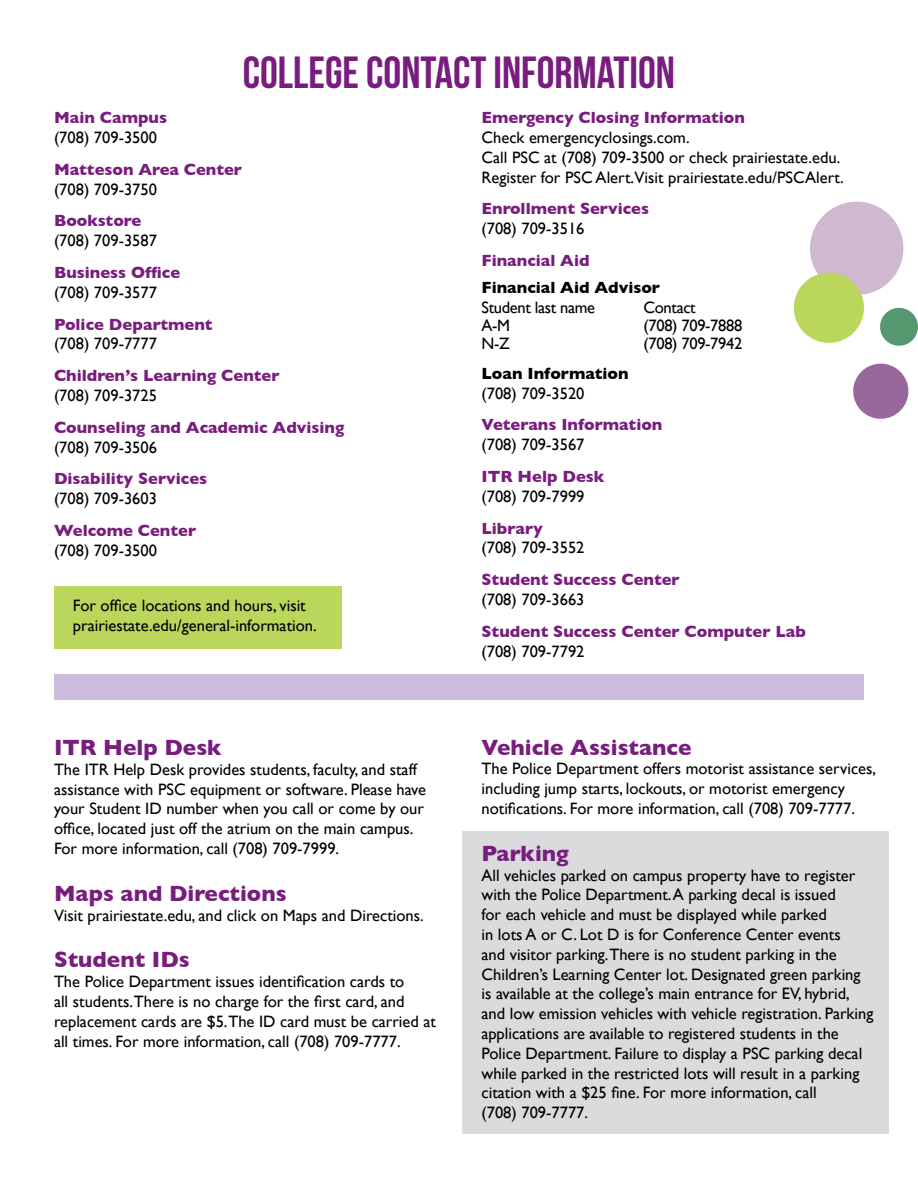
<style>
.page{position:relative;width:918px;height:1188px;background:#fff}
.page>*{position:absolute;margin:0;border:0;box-sizing:border-box;transform-origin:0 0}
.t1{font:45px "Bebas Neue";color:#781d7e}
.t2{font:700 22.5px "Gill Sans";color:#781d7e}
.t3{font:16.5px/19.8px "Gill Sans";color:#000}
.t4{font:700 16.5px "Gill Sans";color:#781d7e}
.t5{font:16.5px "Gill Sans";letter-spacing:-.02em;color:#000}
.t6{font:700 16.5px "Gill Sans";color:#000}
</style>
<div class="page">
<div style="left:54px;top:586px;width:288px;height:63px;background:#bad75b"></div>
<div style="left:54px;top:674px;width:810px;height:25px;background:#ccbddc"></div>
<div style="left:462px;top:832px;width:427px;height:302px;background:#dadbdd"></div>
<svg style="left:853px;top:363px;width:56px;height:56px"></svg>
<svg style="left:793px;top:201px;width:125px;height:145px"></svg>
<h1 class="t1" style="left:243px;top:48px;width:434px">COLLEGE CONTACT INFORMATION</h1>
<p class="t4" style="left:482px;top:108px;width:265px">Emergency Closing Information</p>
<p class="t3" style="left:482px;top:127px;width:364px">Check emergencyclosings.com.<br>Call PSC at (708) 709-3500 or check prairiestate.edu.<br>Register for PSC Alert.Visit prairiestate.edu/PSCAlert.</p>
<p class="t4" style="left:482px;top:199px;width:169px">Enrollment Services</p>
<p class="t3" style="left:482px;top:219px;width:105px">(708) 709-3516</p>
<p class="t4" style="left:482px;top:251px;width:110px">Financial Aid</p>
<p class="t6" style="left:482px;top:278px;width:180px">Financial Aid Advisor</p>
<p class="t5" style="left:482px;top:298px;width:115px">Student last name</p>
<p class="t5" style="left:643px;top:298px;width:54px">Contact</p>
<p class="t3" style="left:482px;top:315px;width:30px">A-M</p>
<p class="t5" style="left:644px;top:316px;width:100px">(708) 709-7888</p>
<p class="t3" style="left:482px;top:333px;width:30px">N-Z</p>
<p class="t5" style="left:644px;top:334px;width:100px">(708) 709-7942</p>
<p class="t6" style="left:482px;top:364px;width:149px">Loan Information</p>
<p class="t3" style="left:482px;top:383px;width:105px">(708) 709-3520</p>
<p class="t4" style="left:482px;top:415px;width:182px">Veterans Information</p>
<p class="t3" style="left:482px;top:435px;width:105px">(708) 709-3567</p>
<p class="t4" style="left:482px;top:467px;width:125px">ITR Help Desk</p>
<p class="t3" style="left:482px;top:486px;width:105px">(708) 709-7999</p>
<p class="t4" style="left:482px;top:518px;width:63px">Library</p>
<p class="t3" style="left:482px;top:538px;width:105px">(708) 709-3552</p>
<p class="t4" style="left:482px;top:570px;width:200px">Student Success Center</p>
<p class="t3" style="left:482px;top:589px;width:105px">(708) 709-3663</p>
<p class="t4" style="left:482px;top:622px;width:326px">Student Success Center Computer Lab</p>
<p class="t3" style="left:482px;top:641px;width:105px">(708) 709-7792</p>
<p class="t4" style="left:54px;top:108px;width:115px">Main Campus</p>
<p class="t3" style="left:54px;top:127px;width:105px">(708) 709-3500</p>
<p class="t4" style="left:54px;top:160px;width:190px">Matteson Area Center</p>
<p class="t3" style="left:54px;top:179px;width:105px">(708) 709-3750</p>
<p class="t4" style="left:54px;top:211px;width:89px">Bookstore</p>
<p class="t3" style="left:54px;top:231px;width:105px">(708) 709-3587</p>
<p class="t4" style="left:54px;top:263px;width:128px">Business Office</p>
<p class="t3" style="left:54px;top:282px;width:105px">(708) 709-3577</p>
<p class="t4" style="left:54px;top:314px;width:160px">Police Department</p>
<p class="t3" style="left:54px;top:334px;width:105px">(708) 709-7777</p>
<p class="t4" style="left:54px;top:366px;width:227px">Children’s Learning Center</p>
<p class="t3" style="left:54px;top:385px;width:105px">(708) 709-3725</p>
<p class="t4" style="left:54px;top:418px;width:292px">Counseling and Academic Advising</p>
<p class="t3" style="left:54px;top:437px;width:105px">(708) 709-3506</p>
<p class="t4" style="left:54px;top:469px;width:155px">Disability Services</p>
<p class="t3" style="left:54px;top:489px;width:105px">(708) 709-3603</p>
<p class="t4" style="left:54px;top:521px;width:144px">Welcome Center</p>
<p class="t3" style="left:54px;top:540px;width:105px">(708) 709-3500</p>
<p class="t3" style="left:73px;top:595px;width:245px">For office locations and hours, visit prairiestate.edu/general-information.</p>
<h2 class="t2" style="left:54px;top:734px;width:169px">ITR Help Desk</h2>
<p class="t3" style="left:54px;top:759px;width:373px">The ITR Help Desk provides students, faculty, and staff assistance with PSC equipment or software. Please have your Student ID number when you call or come by our office, located just off the atrium on the main campus.<br>For more information, call (708) 709-7999.</p>
<h2 class="t2" style="left:54px;top:880px;width:234px">Maps and Directions</h2>
<p class="t3" style="left:54px;top:905px;width:371px">Visit prairiestate.edu, and click on Maps and Directions.</p>
<h2 class="t2" style="left:54px;top:947px;width:137px">Student IDs</h2>
<p class="t3" style="left:54px;top:972px;width:383px">The Police Department issues identification cards to<br>all students.There is no charge for the first card, and replacement cards are $5.The ID card must be carried at all times. For more information, call (708) 709-7777.</p>
<h2 class="t2" style="left:482px;top:734px;width:212px">Vehicle Assistance</h2>
<p class="t3" style="left:482px;top:759px;width:396px">The Police Department offers motorist assistance services, including jump starts, lockouts, or motorist emergency notifications. For more information, call (708) 709-7777.</p>
<h2 class="t2" style="left:482px;top:840px;width:89px">Parking</h2>
<p class="t3" style="left:482px;top:865px;width:393px">All vehicles parked on campus property have to register with the Police Department. A parking decal is issued<br>for each vehicle and must be displayed while parked<br>in lots A or C. Lot D is for Conference Center events<br>and visitor parking.There is no student parking in the Children’s Learning Center lot. Designated green parking is available at the college’s main entrance for EV, hybrid, and low emission vehicles with vehicle registration. Parking applications are available to registered students in the Police Department. Failure to display a PSC parking decal while parked in the restricted lots will result in a parking citation with a $25 fine. For more information, call<br>(708) 709-7777.</p>
</div>
